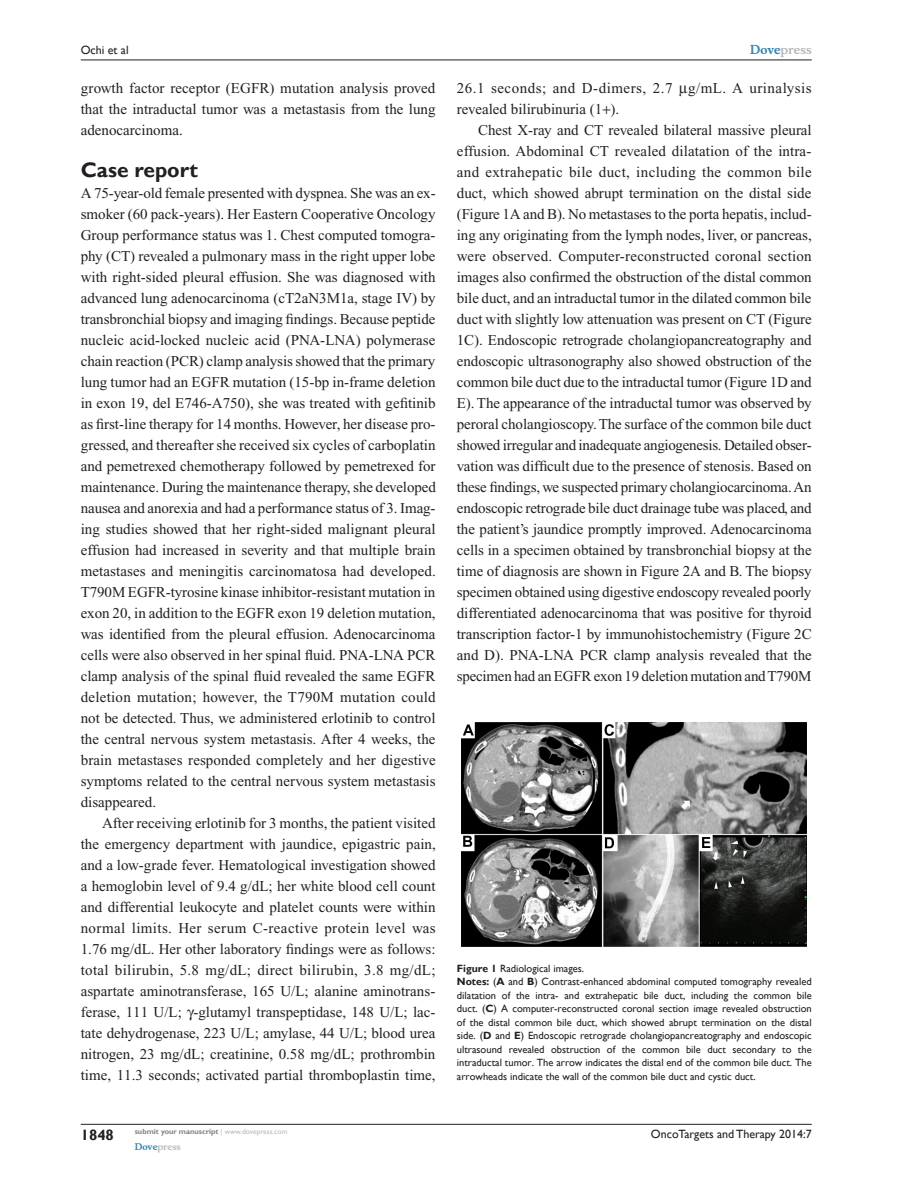
<style>
.page{position:relative;width:918px;height:1188px;background:#fff}
.page>*{position:absolute;margin:0;border:0;box-sizing:border-box;transform-origin:0 0}
.t1{font:700 21px "Gill Sans";color:#231f20}
.Tx{font:15px/21px "Times New Roman";color:#231f20;text-align:justify}
.TxF{font:15px/21px "Times New Roman";color:#231f20;text-align:justify}
.Tx-2{font:15px/21px "Times New Roman";letter-spacing:.03em;color:#231f20}
.RunFolio-V{font:700 15px "Gill Sans";color:#231f20}
.RunF-V{font:12px "Gill Sans";color:#231f20}
.RunH-Brand-V{font:700 12px "Musee";color:#b8b9bc}
.RunH-V{font:12px "Gill Sans";color:#231f20}
.FigSNRI{font:10.5px/13.5px "Gill Sans";color:#231f20;text-align:justify}
.FC{font:10.5px "Gill Sans";color:#231f20}
.RunF-Brand-V{font:700 9px "Musee";color:#b8b9bc}
.RunF-SubmityourMS-V{font:700 7.5px "Gill Sans";color:#808285}
.s1{color:#3485ae}
.s2{font-weight:700}
.s3{font-weight:400;color:#b8b9bc}
</style>
<div class="page">
<hr style="left:81px;top:1124px;width:731px;height:1px;background:#231f20">
<hr style="left:81px;top:60px;width:731px;height:1px;background:#231f20">
<img style="left:462px;top:723px;width:345px;height:223px">
<p class="RunH-V" style="left:81px;top:43px;width:49px">Ochi et al</p>
<p class="Tx" style="left:81px;top:77px;width:356px">growth factor receptor (EGFR) mutation analysis proved that the intraductal tumor was a metastasis from the lung adenocarcinoma.</p>
<h1 class="t1" style="left:81px;top:157px;width:119px">Case report</h1>
<p class="TxF" style="left:81px;top:182px;width:357px">A 75-year-old female presented with dyspnea. She was an ex&shy;smoker (60 pack-years). Her Eastern Cooperative Oncology Group performance status was 1. Chest computed tomogra&shy;phy (CT) revealed a pulmonary mass in the right upper lobe with right-sided pleural effusion. She was diagnosed with advanced lung adenocarcinoma (cT2aN3M1a, stage IV) by transbronchial biopsy and imaging findings. Because peptide nucleic acid-locked nucleic acid (PNA-LNA) polymerase chain reaction (PCR) clamp analysis showed that the primary lung tumor had an EGFR mutation (15-bp in-frame deletion in exon 19, del E746-A750), she was treated with gefitinib as first-line therapy for 14 months. However, her disease pro&shy;gressed, and thereafter she received six cycles of carboplatin and pemetrexed chemotherapy followed by pemetrexed for maintenance. During the maintenance therapy, she developed nausea and anorexia and had a performance status of 3. Imag&shy;ing studies showed that her right-sided malignant pleural effusion had increased in severity and that multiple brain metastases and meningitis carcinomatosa had developed.<br>T790M EGFR-tyrosine kinase inhibitor-resistant mutation in exon 20, in addition to the EGFR exon 19 deletion mutation, was identified from the pleural effusion. Adenocarcinoma cells were also observed in her spinal fluid. PNA-LNA PCR clamp analysis of the spinal fluid revealed the same EGFR deletion mutation; however, the T790M mutation could not be detected. Thus, we administered erlotinib to control the central nervous system metastasis. After 4 weeks, the brain metastases responded completely and her digestive symptoms related to the central nervous system metastasis disappeared.</p>
<p class="Tx" style="left:81px;top:812px;width:357px;text-indent:21px">After receiving erlotinib for 3 months, the patient visited the emergency department with jaundice, epigastric pain, and a low-grade fever. Hematological investigation showed a hemoglobin level of 9.4 g/dL; her white blood cell count and differential leukocyte and platelet counts were within normal limits. Her serum C-reactive protein level was 1.76 mg/dL. Her other laboratory findings were as follows: total bilirubin, 5.8 mg/dL; direct bilirubin, 3.8 mg/dL; aspartate aminotransferase, 165 U/L; alanine aminotrans&shy;ferase, 111 U/L; -glutamyl transpeptidase, 148 U/L; lac&shy;tate dehydrogenase, 223 U/L; amylase, 44 U/L; blood urea nitrogen, 23 mg/dL; creatinine, 0.58 mg/dL; prothrombin time, 11.3 seconds; activated partial thromboplastin time,</p>
<p class="RunH-Brand-V" style="left:750px;top:43px;width:63px"><span class="s1">Dove</span>press</p>
<p class="Tx-2" style="left:457px;top:77px;width:356px">26.1 seconds; and D-dimers, 2.7 g/mL. A urinalysis revealed bilirubinuria (1 ).</p>
<p class="Tx" style="left:457px;top:119px;width:357px;text-indent:21px">Chest X-ray and CT revealed bilateral massive pleural effusion. Abdominal CT revealed dilatation of the intra&shy;and extrahepatic bile duct, including the common bile duct, which showed abrupt termination on the distal side (Figure 1A and B). No metastases to the porta hepatis, includ&shy;ing any originating from the lymph nodes, liver, or pancreas, were observed. Computer-reconstructed coronal section images also confirmed the obstruction of the distal common bile duct, and an intraductal tumor in the dilated common bile duct with slightly low attenuation was present on CT (Figure 1C). Endoscopic retrograde cholangiopancreatography and endoscopic ultrasonography also showed obstruction of the common bile duct due to the intraductal tumor (Figure 1D and E). The appearance of the intraductal tumor was observed by peroral cholangioscopy. The surface of the common bile duct showed irregular and inadequate angiogenesis. Detailed obser&shy;vation was difficult due to the presence of stenosis. Based on these findings, we suspected primary cholangiocarcinoma. An endoscopic retrograde bile duct drainage tube was placed, and the patient’s jaundice promptly improved. Adenocarcinoma cells in a specimen obtained by transbronchial biopsy at the time of diagnosis are shown in Figure 2A and B. The biopsy specimen obtained using digestive endoscopy revealed poorly differentiated adenocarcinoma that was positive for thyroid transcription factor-1 by immunohistochemistry (Figure 2C and D). PNA-LNA PCR clamp analysis revealed that the specimen had an EGFR exon 19 deletion mutation and T790M</p>
<p class="FC" style="left:457px;top:962px;width:129px"><span class="s2">Figure 1</span> Radiological images.</p>
<p class="FigSNRI" style="left:457px;top:975px;width:356px"><span class="s2">Notes:</span> (<span class="s2">A</span> and <span class="s2">B</span>) Contrast-enhanced abdominal computed tomography revealed dilatation of the intra- and extrahepatic bile duct, including the common bile duct. (<span class="s2">C</span>) A computer-reconstructed coronal section image revealed obstruction of the distal common bile duct, which showed abrupt termination on the distal side. (<span class="s2">D</span> and <span class="s2">E</span>) Endoscopic retrograde cholangiopancreatography and endoscopic ultrasound revealed obstruction of the common bile duct secondary to the intraductal tumor. The arrow indicates the distal end of the common bile duct. The arrowheads indicate the wall of the common bile duct and cystic duct.</p>
<p class="RunFolio-V" style="left:81px;top:1126px;width:35px">1848</p>
<p class="RunF-SubmityourMS-V" style="left:135px;top:1127px;width:154px">submit your manuscript <span class="s3">| www.dovepress.com</span></p>
<p class="RunF-Brand-V" style="left:135px;top:1141px;width:48px"><span class="s1">Dove</span>press</p>
<p class="RunF-V" style="left:651px;top:1127px;width:162px">OncoTargets and Therapy 2014:7</p>
</div>
